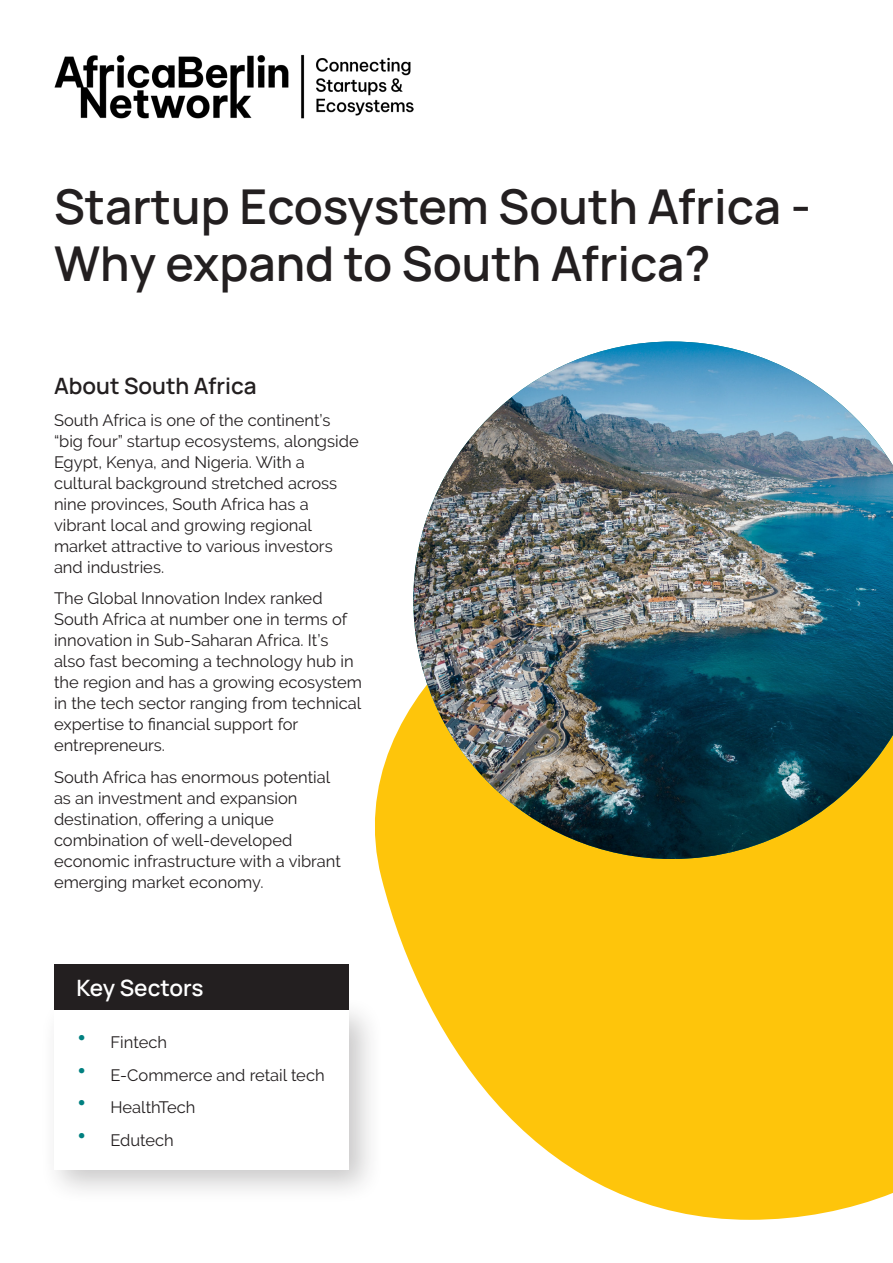
<style>
.page{position:relative;width:893px;height:1263px;background:#fff}
.page>*{position:absolute;margin:0;border:0;box-sizing:border-box;transform-origin:0 0}
.t1{font:200 48px/57.6px "Manrope";color:#231f20}
.t2{font:200 22.5px "Manrope";color:#231f20}
.t3{font:200 22.5px "Manrope";letter-spacing:-.005em;color:#fff}
.t4{font:16.5px/21px "Raleway";color:#231f20}
.s1{font-size:30px;color:#008080}
</style>
<div class="page">
<svg style="left:335px;top:704px;width:558px;height:516px;fill:#fec50b"></svg>
<img style="left:54px;top:54px;width:359px;height:65px">
<img style="left:413px;top:341px;width:480px;height:518px">
<div style="left:40px;top:995px;width:344px;height:209px;background:#231f20;opacity:.25"></div>
<div style="left:54px;top:1010px;width:294px;height:159px;background:#fff"></div>
<div style="left:54px;top:965px;width:294px;height:45px;background:#231f20"></div>
<p class="t1" style="left:54px;top:175px;width:758px">Startup Ecosystem South Africa -<br>Why expand to South Africa?</p>
<p class="t2" style="left:54px;top:370px;width:204px">About South Africa</p>
<p class="t4" style="left:54px;top:409px;width:306px">South Africa is one of the continent’s “big four” startup ecosystems, alongside Egypt, Kenya, and Nigeria. With a cultural background stretched across nine provinces, South Africa has a vibrant local and growing regional market attractive to various investors and industries.</p>
<p class="t4" style="left:54px;top:588px;width:310px">The Global Innovation Index ranked South Africa at number one in terms of innovation in Sub-Saharan Africa. It’s also fast becoming a technology hub in the region and has a growing ecosystem in the tech sector ranging from technical expertise to financial support for entrepreneurs.</p>
<p class="t4" style="left:54px;top:767px;width:288px">South Africa has enormous potential as an investment and expansion destination, offering a unique combination of well-developed economic infrastructure with a vibrant emerging market economy.</p>
<p class="t3" style="left:76px;top:972px;width:128px">Key Sectors</p>
<p class="t4" style="left:76px;top:1031px;width:92px"><span class="s1">•</span> Fintech</p>
<p class="t4" style="left:76px;top:1064px;width:250px"><span class="s1">•</span> E-Commerce and retail tech</p>
<p class="t4" style="left:76px;top:1097px;width:120px"><span class="s1">•</span> HealthTech</p>
<p class="t4" style="left:76px;top:1129px;width:99px"><span class="s1">•</span> Edutech</p>
</div>
